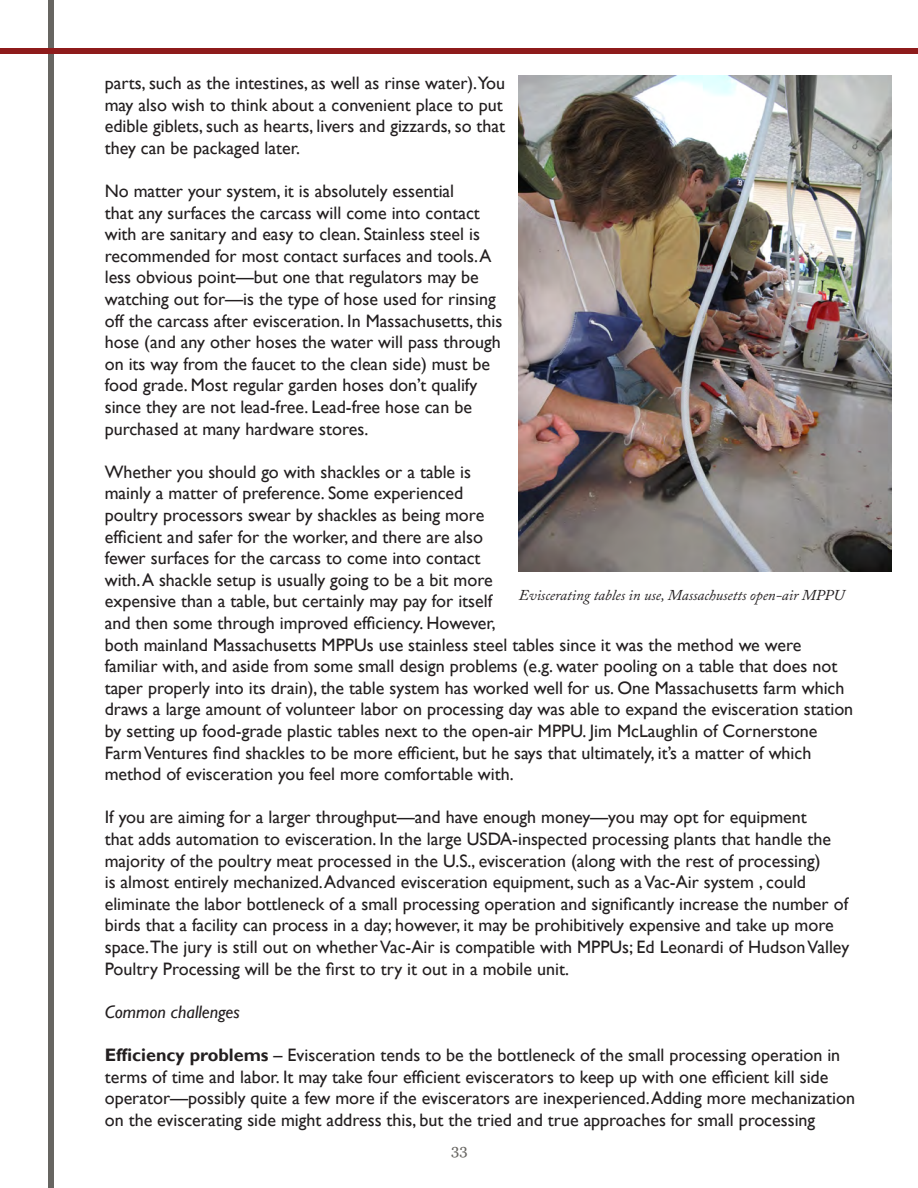
<style>
.page{position:relative;width:918px;height:1188px;background:#fff}
.page>*{position:absolute;margin:0;border:0;box-sizing:border-box;transform-origin:0 0}
.t1{font:18px/21.6px "Gill Sans";color:#231f20}
.t2{font:italic 18px "Gill Sans";color:#231f20}
.t3{font:italic 15px "Adobe Caslon Pro";color:#231f20}
.t4{font:15px "Georgia";color:#676561}
.s1{font-weight:700}
</style>
<div class="page">
<div style="left:48px;top:0;width:6px;height:1188px;background:#676561"></div>
<div style="left:0;top:48px;width:918px;height:6px;background:#8e1b1b"></div>
<img style="left:519px;top:75px;width:372px;height:497px">
<p class="t1" style="left:105px;top:72px;width:402px">parts, such as the intestines, as well as rinse water).You may also wish to think about a convenient place to put edible giblets, such as hearts, livers and gizzards, so that they can be packaged later.</p>
<p class="t1" style="left:105px;top:180px;width:399px">No matter your system, it is absolutely essential<br>that any surfaces the carcass will come into contact with are sanitary and easy to clean. Stainless steel is recommended for most contact surfaces and tools. A less obvious point—but one that regulators may be watching out for—is the type of hose used for rinsing off the carcass after evisceration. In Massachusetts, this hose (and any other hoses the water will pass through on its way from the faucet to the clean side) must be food grade. Most regular garden hoses don’t qualify since they are not lead-free. Lead-free hose can be purchased at many hardware stores.</p>
<p class="t1" style="left:105px;top:461px;width:750px">Whether you should go with shackles or a table is<br>mainly a matter of preference. Some experienced<br>poultry processors swear by shackles as being more<br>efficient and safer for the worker, and there are also<br>fewer surfaces for the carcass to come into contact<br>with. A shackle setup is usually going to be a bit more<br>expensive than a table, but certainly may pay for itself<br>and then some through improved efficiency. However,<br>both mainland Massachusetts MPPUs use stainless steel tables since it was the method we were familiar with, and aside from some small design problems (e.g. water pooling on a table that does not taper properly into its drain), the table system has worked well for us. One Massachusetts farm which draws a large amount of volunteer labor on processing day was able to expand the evisceration station by setting up food-grade plastic tables next to the open-air MPPU. Jim McLaughlin of Cornerstone Farm Ventures find shackles to be more efficient, but he says that ultimately, it’s a matter of which method of evisceration you feel more comfortable with.</p>
<p class="t1" style="left:105px;top:807px;width:746px">If you are aiming for a larger throughput—and have enough money—you may opt for equipment<br>that adds automation to evisceration. In the large USDA-inspected processing plants that handle the majority of the poultry meat processed in the U.S., evisceration (along with the rest of processing)<br>is almost entirely mechanized. Advanced evisceration equipment, such as a Vac-Air system , could eliminate the labor bottleneck of a small processing operation and significantly increase the number of birds that a facility can process in a day; however, it may be prohibitively expensive and take up more space.The jury is still out on whether Vac-Air is compatible with MPPUs; Ed Leonardi of Hudson Valley Poultry Processing will be the first to try it out in a mobile unit.</p>
<p class="t2" style="left:105px;top:1001px;width:137px">Common challenges</p>
<p class="t1" style="left:105px;top:1044px;width:752px"><span class="s1">Efficiency problems</span> – Evisceration tends to be the bottleneck of the small processing operation in terms of time and labor. It may take four efficient eviscerators to keep up with one efficient kill side operator—possibly quite a few more if the eviscerators are inexperienced. Adding more mechanization on the eviscerating side might address this, but the tried and true approaches for small processing</p>
<p class="t3" style="left:519px;top:586px;width:327px">Eviscerating tables in use, Massachusetts open-air MPPU</p>
<p class="t4" style="left:451px;top:1141px;width:18px">33</p>
</div>
